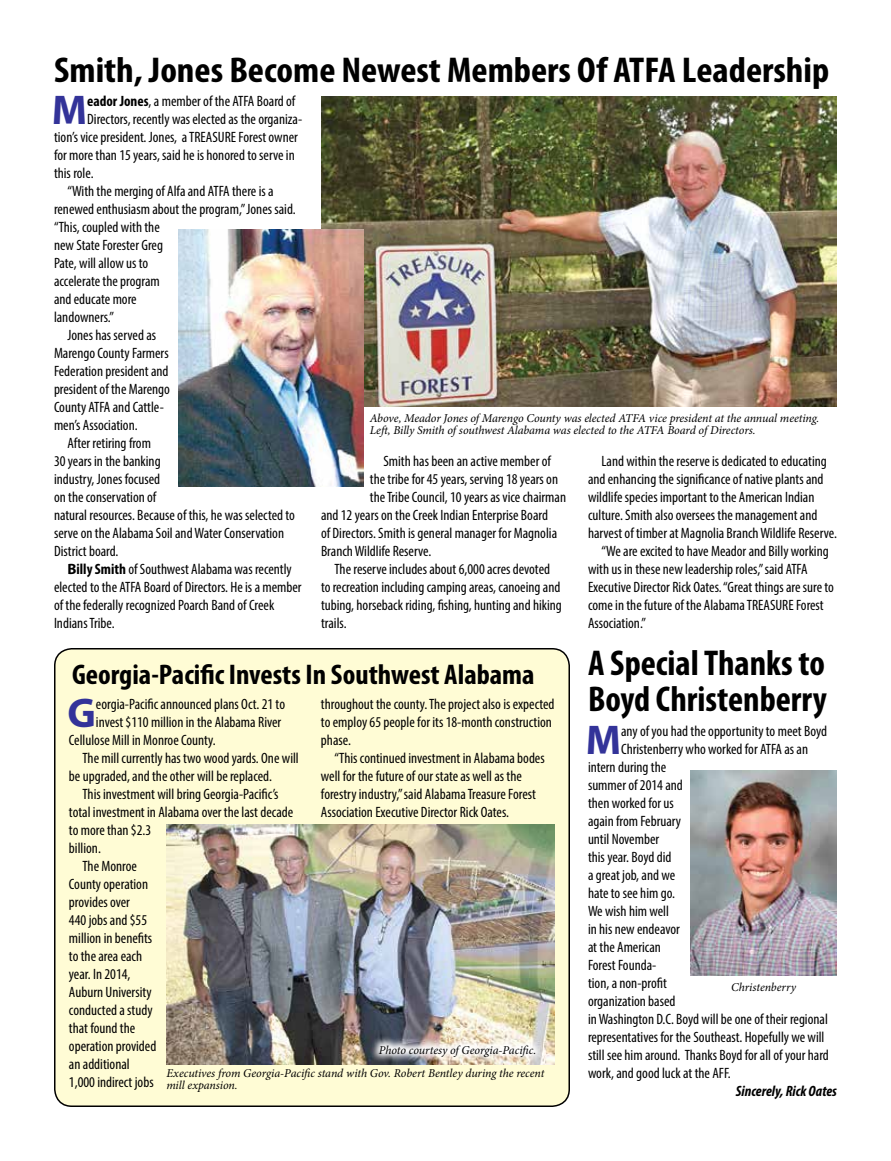
<style>
.page{position:relative;width:891px;height:1161px;background:#fff}
.page>*{position:absolute;margin:0;border:0;box-sizing:border-box;transform-origin:0 0}
.t1{font:700 41.7px "Myriad Pro";color:#339}
.t2{font:700 condensed 36px "Myriad Pro";color:#000;scale:1.07 1}
.t3{font:700 condensed 36px/36px "Myriad Pro";color:#000}
.t4{font:700 condensed 28.5px "Myriad Pro";color:#000}
.t5{font:condensed 15px/18px "Myriad Pro";color:#000}
.t6{font:italic 700 condensed 15px "Myriad Pro";color:#000}
.t7{font:italic 12px/12px "Minion Pro";letter-spacing:-.01em;color:#000}
.s1{font-weight:700}
.s2{font-weight:700;font-stretch:normal}
</style>
<div class="page">
<img style="left:321px;top:97px;width:516px;height:310px">
<img style="left:178px;top:229px;width:185px;height:258px">
<div style="left:55px;top:649px;width:514px;height:457px;background:#fffcd5;border-radius:17px"></div>
<div style="left:54px;top:648px;width:516px;height:459px;border:2px solid #000;border-radius:17px"></div>
<img style="left:166px;top:825px;width:389px;height:239px">
<img style="left:369px;top:1035px;width:176px;height:30px">
<img style="left:690px;top:771px;width:147px;height:205px">
<h2 class="t2" style="left:54px;top:47px;width:726px">Smith, Jones Become Newest Members Of ATFA Leadership</h2>
<h1 class="t1" style="left:52px;top:83px;width:37px">M</h1>
<p class="t5" style="left:87px;top:92px;width:210px"><span class="s1">eador Jones</span>, a member of the ATFA Board of</p>
<p class="t5" style="left:87px;top:110px;width:217px">Directors, recently was elected as the organiza-</p>
<p class="t5" style="left:54px;top:128px;width:246px">tion’s vice president. Jones, a TREASURE Forest owner</p>
<p class="t5" style="left:54px;top:146px;width:242px">for more than 15 years, said he is honored to serve in</p>
<p class="t5" style="left:54px;top:164px;width:41px">this role.</p>
<p class="t5" style="left:68px;top:182px;width:208px">“With the merging of Alfa and ATFA there is a</p>
<p class="t5" style="left:54px;top:200px;width:243px">renewed enthusiasm about the program,” Jones said.</p>
<p class="t5" style="left:54px;top:218px;width:107px">“This, coupled with the</p>
<p class="t5" style="left:54px;top:236px;width:111px">new State Forester Greg</p>
<p class="t5" style="left:54px;top:254px;width:96px">Pate, will allow us to</p>
<p class="t5" style="left:54px;top:272px;width:107px">accelerate the program</p>
<p class="t5" style="left:54px;top:290px;width:84px">and educate more</p>
<p class="t5" style="left:54px;top:308px;width:62px">landowners.”</p>
<p class="t5" style="left:68px;top:326px;width:90px">Jones has served as</p>
<p class="t5" style="left:54px;top:344px;width:116px">Marengo County Farmers</p>
<p class="t5" style="left:54px;top:362px;width:116px">Federation president and</p>
<p class="t5" style="left:54px;top:380px;width:118px">president of the Marengo</p>
<p class="t5" style="left:54px;top:398px;width:111px">County ATFA and Cattle-</p>
<p class="t5" style="left:54px;top:416px;width:85px">men’s Association.</p>
<p class="t5" style="left:68px;top:434px;width:85px">After retiring from</p>
<p class="t5" style="left:54px;top:452px;width:108px">30 years in the banking</p>
<p class="t5" style="left:54px;top:470px;width:108px">industry, Jones focused</p>
<p class="t5" style="left:54px;top:488px;width:104px">on the conservation of</p>
<p class="t5" style="left:54px;top:506px;width:243px">natural resources. Because of this, he was selected to</p>
<p class="t5" style="left:54px;top:524px;width:232px">serve on the Alabama Soil and Water Conservation</p>
<p class="t5" style="left:54px;top:542px;width:66px">District board.</p>
<p class="t5" style="left:68px;top:560px;width:226px"><span class="s2">B</span><span class="s1">illy Smith</span> of Southwest Alabama was recently</p>
<p class="t5" style="left:54px;top:578px;width:249px">elected to the ATFA Board of Directors. He is a member</p>
<p class="t5" style="left:54px;top:596px;width:222px">of the federally recognized Poarch Band of Creek</p>
<p class="t5" style="left:54px;top:614px;width:62px">Indians Tribe.</p>
<p class="t7" style="left:370px;top:412px;width:451px">Above, Meador Jones of Marengo County was elected ATFA vice president at the annual meeting.<br>Left, Billy Smith of southwest Alabama was elected to the ATFA Board of Directors.</p>
<p class="t5" style="left:383px;top:452px;width:169px">Smith has been an active member of</p>
<p class="t5" style="left:370px;top:470px;width:190px">the tribe for 45 years, serving 18 years on</p>
<p class="t5" style="left:370px;top:488px;width:198px">the Tribe Council, 10 years as vice chairman</p>
<p class="t5" style="left:321px;top:506px;width:229px">and 12 years on the Creek Indian Enterprise Board</p>
<p class="t5" style="left:321px;top:524px;width:238px">of Directors. Smith is general manager for Magnolia</p>
<p class="t5" style="left:321px;top:542px;width:112px">Branch Wildlife Reserve.</p>
<p class="t5" style="left:335px;top:560px;width:217px">The reserve includes about 6,000 acres devoted</p>
<p class="t5" style="left:321px;top:578px;width:241px">to recreation including camping areas, canoeing and</p>
<p class="t5" style="left:321px;top:596px;width:242px">tubing, horseback riding, fishing, hunting and hiking</p>
<p class="t5" style="left:321px;top:614px;width:27px">trails.</p>
<p class="t5" style="left:602px;top:452px;width:227px">Land within the reserve is dedicated to educating</p>
<p class="t5" style="left:588px;top:470px;width:237px">and enhancing the significance of native plants and</p>
<p class="t5" style="left:588px;top:488px;width:228px">wildlife species important to the American Indian</p>
<p class="t5" style="left:588px;top:506px;width:231px">culture. Smith also oversees the management and</p>
<p class="t5" style="left:588px;top:524px;width:251px">harvest of timber at Magnolia Branch Wildlife Reserve.</p>
<p class="t5" style="left:602px;top:542px;width:229px">“We are excited to have Meador and Billy working</p>
<p class="t5" style="left:588px;top:560px;width:221px">with us in these new leadership roles,” said ATFA</p>
<p class="t5" style="left:588px;top:578px;width:247px">Executive Director Rick Oates. “Great things are sure to</p>
<p class="t5" style="left:588px;top:596px;width:237px">come in the future of the Alabama TREASURE Forest</p>
<p class="t5" style="left:588px;top:614px;width:60px">Association.”</p>
<h3 class="t4" style="left:72px;top:657px;width:464px">Georgia-Pacific Invests In Southwest Alabama</h3>
<h1 class="t1" style="left:68px;top:686px;width:30px">G</h1>
<p class="t5" style="left:96px;top:695px;width:191px">eorgia-Pacific announced plans Oct. 21 to</p>
<p class="t5" style="left:321px;top:695px;width:235px">throughout the county. The project also is expected to employ 65 people for its 18-month construction phase.</p>
<p class="t5" style="left:321px;top:749px;width:225px;text-indent:14px">“This continued investment in Alabama bodes well for the future of our state as well as the forestry industry,” said Alabama Treasure Forest Association Executive Director Rick Oates.</p>
<p class="t5" style="left:96px;top:713px;width:187px">invest $110 million in the Alabama River</p>
<p class="t5" style="left:69px;top:731px;width:148px">Cellulose Mill in Monroe County.</p>
<p class="t5" style="left:82px;top:749px;width:218px">The mill currently has two wood yards. One will</p>
<p class="t5" style="left:69px;top:767px;width:205px">be upgraded, and the other will be replaced.</p>
<p class="t5" style="left:82px;top:785px;width:198px">This investment will bring Georgia-Pacific’s</p>
<p class="t5" style="left:69px;top:803px;width:226px">total investment in Alabama over the last decade</p>
<p class="t5" style="left:69px;top:821px;width:84px">to more than $2.3</p>
<p class="t5" style="left:69px;top:839px;width:33px">billion.</p>
<p class="t5" style="left:82px;top:857px;width:56px">The Monroe</p>
<p class="t5" style="left:69px;top:875px;width:81px">County operation</p>
<p class="t5" style="left:69px;top:893px;width:63px">provides over</p>
<p class="t5" style="left:69px;top:911px;width:80px">440 jobs and $55</p>
<p class="t5" style="left:69px;top:929px;width:85px">million in benefits</p>
<p class="t5" style="left:69px;top:947px;width:75px">to the area each</p>
<p class="t5" style="left:69px;top:965px;width:63px">year. In 2014,</p>
<p class="t5" style="left:69px;top:983px;width:84px">Auburn University</p>
<p class="t5" style="left:69px;top:1001px;width:85px">conducted a study</p>
<p class="t5" style="left:69px;top:1019px;width:68px">that found the</p>
<p class="t5" style="left:69px;top:1037px;width:89px">operation provided</p>
<p class="t5" style="left:69px;top:1055px;width:62px">an additional</p>
<p class="t5" style="left:69px;top:1073px;width:86px">1,000 indirect jobs</p>
<p class="t7" style="left:166px;top:1038px;width:379px;line-height:23.5px;text-indent:212px">Photo courtesy of Georgia-Pacific.<br>Executives from Georgia-Pacific stand with Gov. Robert Bentley during the recent</p>
<p class="t7" style="left:166px;top:1079px;width:73px">mill expansion.</p>
<h2 class="t3" style="left:588px;top:644px;width:240px">A Special Thanks to<br>Boyd Christenberry</h2>
<h1 class="t1" style="left:586px;top:713px;width:37px">M</h1>
<p class="t5" style="left:621px;top:722px;width:207px">any of you had the opportunity to meet Boyd</p>
<p class="t5" style="left:621px;top:740px;width:188px">Christenberry who worked for ATFA as an</p>
<p class="t5" style="left:588px;top:758px;width:80px">intern during the</p>
<p class="t5" style="left:588px;top:776px;width:96px">summer of 2014 and</p>
<p class="t5" style="left:588px;top:794px;width:87px">then worked for us</p>
<p class="t5" style="left:588px;top:812px;width:95px">again from February</p>
<p class="t5" style="left:588px;top:830px;width:73px">until November</p>
<p class="t5" style="left:588px;top:848px;width:85px">this year. Boyd did</p>
<p class="t5" style="left:588px;top:866px;width:89px">a great job, and we</p>
<p class="t5" style="left:588px;top:884px;width:88px">hate to see him go.</p>
<p class="t5" style="left:588px;top:902px;width:83px">We wish him well</p>
<p class="t5" style="left:588px;top:920px;width:93px">in his new endeavor</p>
<p class="t5" style="left:588px;top:938px;width:75px">at the American</p>
<p class="t5" style="left:588px;top:956px;width:70px">Forest Founda-</p>
<p class="t5" style="left:588px;top:974px;width:80px">tion, a non-profit</p>
<p class="t5" style="left:588px;top:992px;width:89px">organization based</p>
<p class="t5" style="left:588px;top:1010px;width:241px">in Washington D.C. Boyd will be one of their regional</p>
<p class="t5" style="left:588px;top:1028px;width:238px">representatives for the Southeast. Hopefully we will</p>
<p class="t5" style="left:588px;top:1046px;width:242px">still see him around. Thanks Boyd for all of your hard</p>
<p class="t5" style="left:588px;top:1064px;width:144px">work, and good luck at the AFF.</p>
<p class="t6" style="left:736px;top:1081px;width:103px">Sincerely, Rick Oates</p>
<p class="t7" style="left:731px;top:982px;width:66px">Christenberry</p>
</div>
